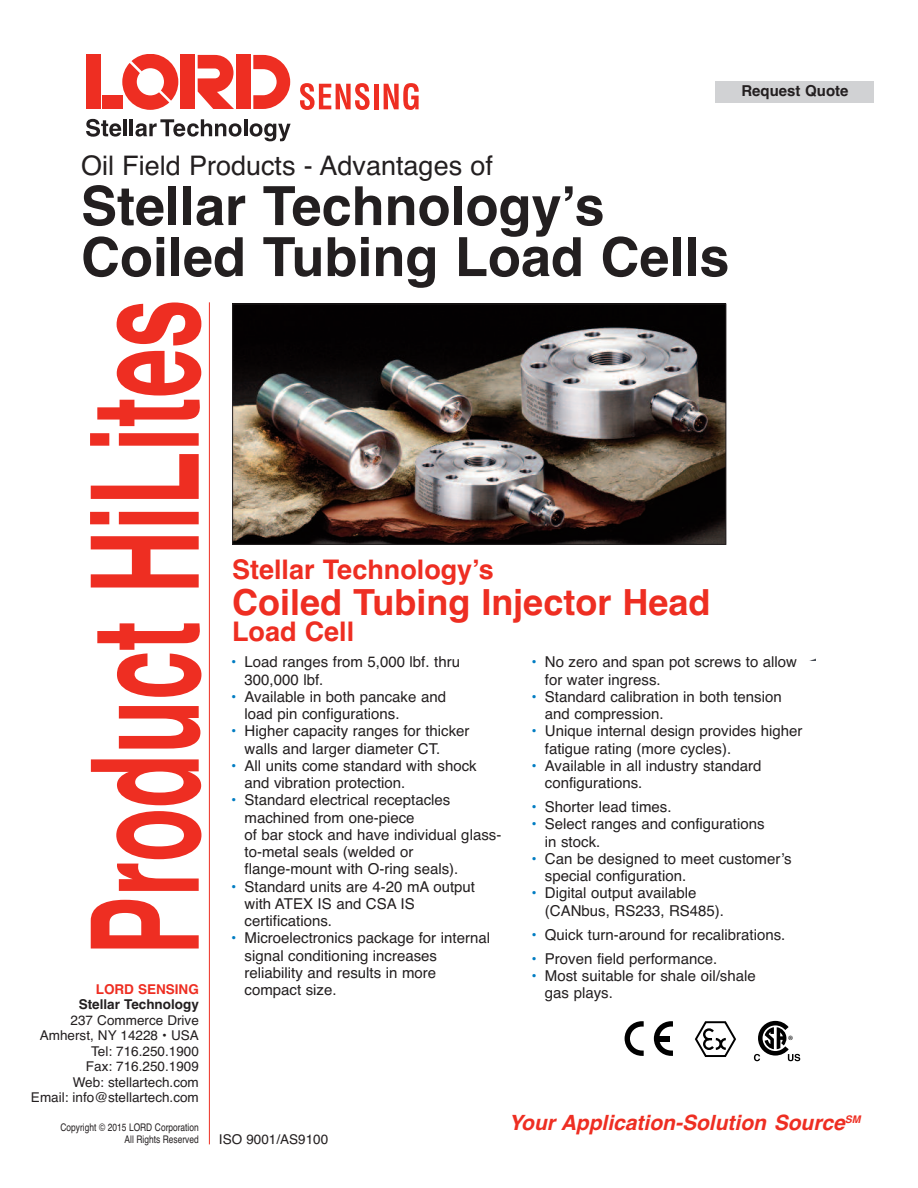
<style>
.page{position:relative;width:918px;height:1188px;background:#fff}
.page>*{position:absolute;margin:0;border:0;box-sizing:border-box;transform-origin:0 0}
.t1{font:700 150px "Helvetica";color:#ee2e22;scale:.59 1}
.t2{font:700 54px/51px "Helvetica";color:#231f20}
.t3{font:700 36px "Helvetica";color:#ee2e22}
.t4{font:27px "Helvetica";color:#231f20}
.t5{font:700 27px "Helvetica";color:#ee2e22}
.t6{font:italic 700 21px "Helvetica";color:#ee2e22}
.t7{font:15px/17.2px "Helvetica";color:#231f20}
.t8{font:700 15px "Helvetica";color:#231f20}
.t9{font:13.5px/15.5px "Helvetica";color:#231f20;text-align:right}
.t10{font:700 13.5px "Helvetica";color:#231f20}
.t11{font:700 13.5px "Helvetica";color:#ee2e22}
.t12{font:10.5px/12.1px "Helvetica";color:#231f20;text-align:right;scale:.8 1}
.s1{color:#007cc2}
</style>
<div class="page">
<svg style="left:300px;top:83px;width:70px;height:27px"></svg>
<hr style="left:374px;top:84px;width:4px;height:25px;background:#ee2e22">
<svg style="left:384px;top:83px;width:35px;height:27px"></svg>
<svg style="left:122px;top:54px;width:56px;height:56px"></svg>
<div style="left:86px;top:55px;width:14px;height:54px;background:#ee2e22"></div>
<div style="left:181px;top:55px;width:14px;height:54px;background:#ee2e22"></div>
<div style="left:236px;top:55px;width:15px;height:54px;background:#ee2e22"></div>
<svg style="left:198px;top:55px;width:36px;height:54px"></svg>
<div style="left:103px;top:96px;width:20px;height:13px;background:#ee2e22"></div>
<svg style="left:253px;top:55px;width:37px;height:54px"></svg>
<svg style="left:86px;top:119px;width:35px;height:18px"></svg>
<hr style="left:124px;top:119px;width:3px;height:17px;background:#231f20">
<hr style="left:130px;top:119px;width:3px;height:17px;background:#231f20">
<svg style="left:135px;top:119px;width:107px;height:18px"></svg>
<hr style="left:244px;top:119px;width:3px;height:17px;background:#231f20">
<svg style="left:250px;top:123px;width:41px;height:18px"></svg>
<div style="left:716px;top:81px;width:158px;height:22px;background:#d1d2d4"></div>
<hr style="left:209px;top:302px;width:1px;height:842px;background:#ee2e22">
<svg style="left:754px;top:1021px;width:46px;height:40px"></svg>
<svg style="left:625px;top:1021px;width:19px;height:35px"></svg>
<svg style="left:654px;top:1021px;width:19px;height:35px"></svg>
<div style="left:658px;top:1036px;width:11px;height:5px;background:#000"></div>
<svg style="left:694px;top:1021px;width:42px;height:36px"></svg>
<img style="left:234px;top:306px;width:490px;height:237px">
<div style="left:232px;top:304px;width:494px;height:241px;border:1px solid #231f20"></div>
<p class="t8" style="left:741px;top:82px;width:109px">Request Quote</p>
<h3 class="t4" style="left:81px;top:150px;width:413px">Oil Field Products - Advantages of</h3>
<h2 class="t2" style="left:81px;top:181px;width:650px">Stellar Technology’s<br>Coiled Tubing Load Cells</h2>
<h1 class="t1" style="left:59px;top:956px;width:1114px;rotate:-90deg">Product HiLites</h1>
<h3 class="t5" style="left:232px;top:554px;width:263px">Stellar Technology’s</h3>
<h3 class="t3" style="left:232px;top:581px;width:480px">Coiled Tubing Injector Head</h3>
<h3 class="t5" style="left:232px;top:616px;width:124px">Load Cell</h3>
<p class="t7" style="left:245px;top:654px;width:217px;text-indent:-14px"><span class="s1">•</span> Load ranges from 5,000 lbf. thru<br>300,000 lbf.</p>
<p class="t7" style="left:245px;top:688px;width:203px;text-indent:-14px"><span class="s1">•</span> Available in both pancake and load pin configurations.</p>
<p class="t7" style="left:245px;top:723px;width:227px;text-indent:-14px"><span class="s1">•</span> Higher capacity ranges for thicker walls and larger diameter CT.</p>
<p class="t7" style="left:245px;top:757px;width:234px;text-indent:-14px"><span class="s1">•</span> All units come standard with shock and vibration protection.</p>
<p class="t7" style="left:245px;top:792px;width:258px;text-indent:-13px"><span class="s1">•</span> Standard electrical receptacles machined from one-piece<br>of bar stock and have individual glass&shy;to-metal seals (welded or flange-mount with O-ring seals).</p>
<p class="t7" style="left:245px;top:878px;width:232px;text-indent:-13px"><span class="s1">•</span> Standard units are 4-20 mA output with ATEX IS and CSA IS certifications.</p>
<p class="t7" style="left:245px;top:930px;width:247px;text-indent:-13px"><span class="s1">•</span> Microelectronics package for internal signal conditioning increases reliability and results in more compact size.</p>
<p class="t7" style="left:545px;top:654px;width:254px;text-indent:-14px"><span class="s1">•</span> No zero and span pot screws to allow for water ingress.</p>
<p class="t7" style="left:545px;top:688px;width:238px;text-indent:-13px"><span class="s1">•</span> Standard calibration in both tension and compression.</p>
<p class="t7" style="left:545px;top:723px;width:259px;text-indent:-13px"><span class="s1">•</span> Unique internal design provides higher fatigue rating (more cycles).</p>
<p class="t7" style="left:545px;top:757px;width:218px;text-indent:-13px"><span class="s1">•</span> Available in all industry standard configurations.</p>
<p class="t7" style="left:531px;top:798px;width:142px"><span class="s1">•</span> Shorter lead times.</p>
<p class="t7" style="left:545px;top:816px;width:221px;text-indent:-14px"><span class="s1">•</span> Select ranges and configurations in stock.</p>
<p class="t7" style="left:545px;top:850px;width:248px;text-indent:-14px"><span class="s1">•</span> Can be designed to meet customer’s special configuration.</p>
<p class="t7" style="left:545px;top:885px;width:181px;text-indent:-14px"><span class="s1">•</span> Digital output available (CANbus, RS233, RS485).</p>
<p class="t7" style="left:531px;top:926px;width:256px"><span class="s1">•</span> Quick turn-around for recalibrations.</p>
<p class="t7" style="left:531px;top:950px;width:188px"><span class="s1">•</span> Proven field performance.</p>
<p class="t7" style="left:545px;top:967px;width:212px;text-indent:-14px"><span class="s1">•</span> Most suitable for shale oil/shale gas plays.</p>
<p class="t11" style="left:96px;top:981px;width:105px">LORD SENSING</p>
<p class="t10" style="left:79px;top:997px;width:122px">Stellar Technology</p>
<p class="t9" style="left:31px;top:1012px;width:169px">237 Commerce Drive<br>Amherst, NY 14228 • USA<br>Tel: 716.250.1900<br>Fax: 716.250.1909<br>Web: stellartech.com<br>Email: info@stellartech.com</p>
<p class="t12" style="left:61px;top:1121px;width:174px">Copyright © 2015 LORD Corporation<br>All Rights Reserved</p>
<p class="t9" style="left:219px;top:1132px;width:111px">ISO 9001/AS9100</p>
<h3 class="t6" style="left:509px;top:1111px;width:353px">Your Application-Solution Source<sup>SM</sup></h3>
</div>
